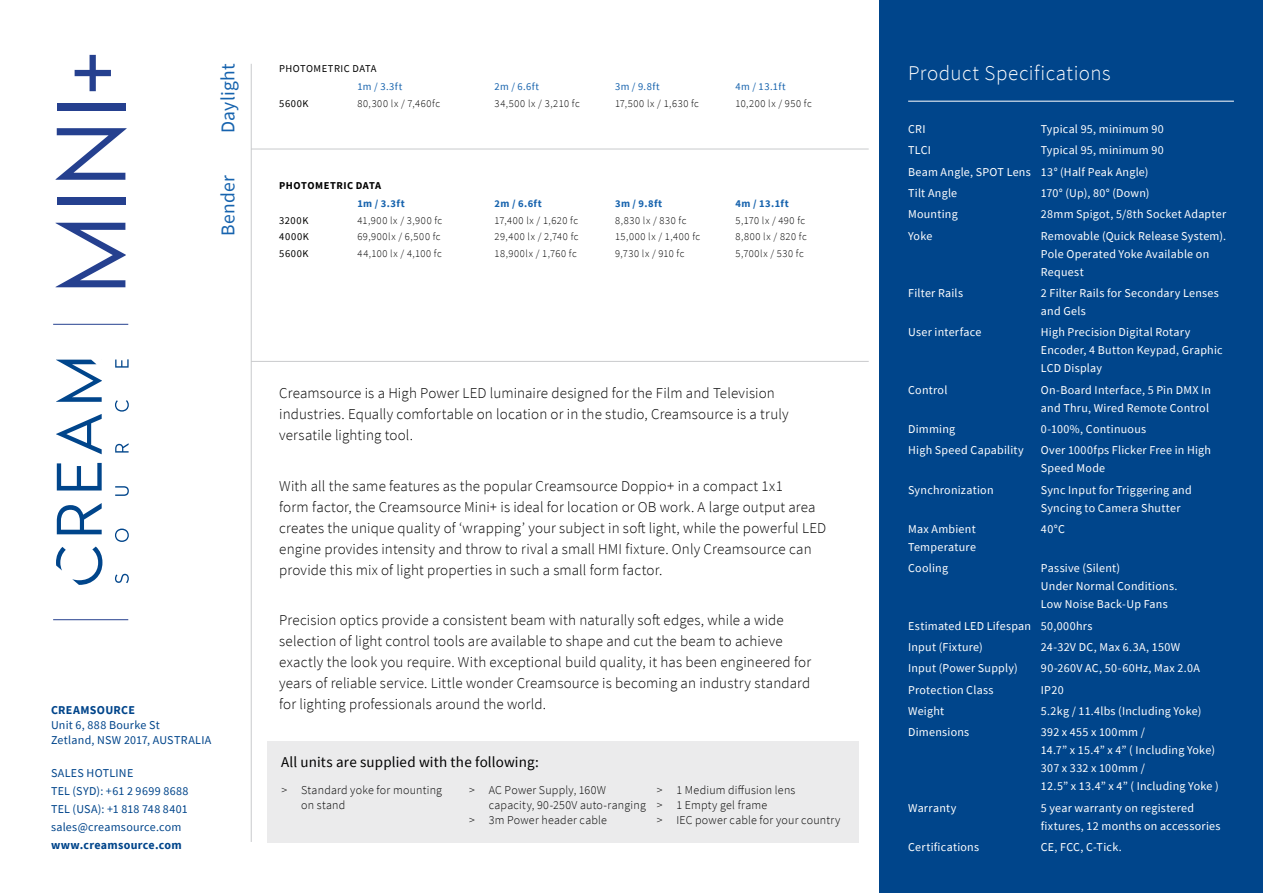
<style>
.page{position:relative;width:1263px;height:893px;background:#fff}
.page>*{position:absolute;margin:0;border:0;box-sizing:border-box;transform-origin:0 0}
.t1{font:300 93.45px "Radikal";color:#25408f}
.t2{font:300 21px "Source Sans Pro";letter-spacing:.02em;color:#fff}
.t3{font:19.5px "Source Sans Pro";letter-spacing:.015em;color:#1663ae}
.t4{font:300 15px/21px "Source Sans Pro";letter-spacing:.01em;color:#000}
.t5{font:15px "Source Sans Pro";letter-spacing:.01em;color:#000}
.t6{font:12px/18px "Source Sans Pro";letter-spacing:.02em;color:#fff}
.t7{font:300 12px/15px "Source Sans Pro";letter-spacing:.02em;color:#000}
.t8{font:12px/18px "Source Sans Pro";letter-spacing:.02em;color:#00458b}
.t9{font:700 12px "Source Sans Pro";letter-spacing:.025em;color:#00458b}
.t10{font:300 10.5px "Source Sans Pro";letter-spacing:.055em;color:#000}
.t11{font:10.5px "Source Sans Pro";letter-spacing:.055em;color:#000}
.t12{font:10.5px "Source Sans Pro";letter-spacing:.04em;color:#1864ae}
.t13{font:700 10.5px "Source Sans Pro";letter-spacing:.04em;color:#1864ae}
.t14{font:700 10.5px "Source Sans Pro";letter-spacing:.045em;color:#000}
</style>
<div class="page">
<div style="left:879px;top:0;width:384px;height:893px;background:#00458b"></div>
<hr style="left:251px;top:149px;width:618px;height:1px;background:#c9cacc">
<hr style="left:251px;top:361px;width:618px;height:1px;background:#c9cacc">
<hr style="left:251px;top:64px;width:1px;height:778px;background:#c9cacc">
<div style="left:267px;top:741px;width:591px;height:101px;background:#ebebec"></div>
<hr style="left:908px;top:101px;width:326px;height:1px;background:#fff">
<svg style="left:72px;top:547px;width:30px;height:38px"></svg>
<svg style="left:56px;top:547px;width:10px;height:24px"></svg>
<svg style="left:57px;top:503px;width:45px;height:31px"></svg>
<svg style="left:57px;top:463px;width:45px;height:27px"></svg>
<svg style="left:56px;top:414px;width:46px;height:40px"></svg>
<svg style="left:56px;top:360px;width:46px;height:42px"></svg>
<svg style="left:115px;top:574px;width:14px;height:9px"></svg>
<svg style="left:115px;top:529px;width:14px;height:13px"></svg>
<svg style="left:115px;top:486px;width:14px;height:10px"></svg>
<svg style="left:115px;top:443px;width:14px;height:10px"></svg>
<svg style="left:115px;top:400px;width:14px;height:12px"></svg>
<svg style="left:115px;top:359px;width:14px;height:9px"></svg>
<hr style="left:53px;top:324px;width:75px;height:1px;background:#25408f">
<hr style="left:53px;top:619px;width:75px;height:1px;background:#25408f">
<h1 class="t1" style="left:26px;top:295px;width:246px;rotate:-90deg">MINI+</h1>
<h3 class="t3" style="left:216px;top:133px;width:71px;rotate:-90deg">Daylight</h3>
<h3 class="t3" style="left:216px;top:236px;width:62px;rotate:-90deg">Bender</h3>
<p class="t9" style="left:51px;top:702px;width:86px">CREAMSOURCE</p>
<p class="t8" style="left:51px;top:718px;width:162px;line-height:15px">Unit 6, 888 Bourke St<br>Zetland, NSW 2017, AUSTRALIA</p>
<p class="t8" style="left:51px;top:764px;width:139px">SALES HOTLINE<br>TEL (SYD): +61 2 9699 8688<br>TEL (USA): +1 818 748 8401 sales@creamsource.com</p>
<p class="t9" style="left:51px;top:837px;width:132px">www.creamsource.com</p>
<p class="t11" style="left:279px;top:61px;width:99px">PHOTOMETRIC DATA</p>
<p class="t12" style="left:357px;top:80px;width:46px">1m / 3.3ft</p>
<p class="t12" style="left:495px;top:80px;width:46px">2m / 6.6ft</p>
<p class="t12" style="left:615px;top:80px;width:46px">3m / 9.8ft</p>
<p class="t12" style="left:735px;top:80px;width:52px">4m / 13.1ft</p>
<p class="t11" style="left:279px;top:97px;width:31px">5600K</p>
<p class="t10" style="left:357px;top:97px;width:84px">80,300 lx / 7,460fc</p>
<p class="t10" style="left:495px;top:97px;width:87px">34,500 lx / 3,210 fc</p>
<p class="t10" style="left:615px;top:97px;width:85px">17,500 lx / 1,630 fc</p>
<p class="t10" style="left:735px;top:97px;width:78px">10,200 lx / 950 fc</p>
<p class="t14" style="left:279px;top:178px;width:103px">PHOTOMETRIC DATA</p>
<p class="t13" style="left:357px;top:197px;width:49px">1m / 3.3ft</p>
<p class="t13" style="left:495px;top:197px;width:49px">2m / 6.6ft</p>
<p class="t13" style="left:615px;top:197px;width:49px">3m / 9.8ft</p>
<p class="t13" style="left:735px;top:197px;width:55px">4m / 13.1ft</p>
<p class="t11" style="left:279px;top:214px;width:31px">3200K</p>
<p class="t10" style="left:357px;top:214px;width:86px">41,900 lx / 3,900 fc</p>
<p class="t10" style="left:495px;top:214px;width:85px">17,400 lx / 1,620 fc</p>
<p class="t10" style="left:615px;top:214px;width:73px">8,830 lx / 830 fc</p>
<p class="t10" style="left:735px;top:214px;width:71px">5,170 lx / 490 fc</p>
<p class="t11" style="left:279px;top:230px;width:31px">4000K</p>
<p class="t10" style="left:357px;top:230px;width:85px">69,900lx / 6,500 fc</p>
<p class="t10" style="left:495px;top:230px;width:85px">29,400 lx / 2,740 fc</p>
<p class="t10" style="left:615px;top:230px;width:87px">15,000 lx / 1,400 fc</p>
<p class="t10" style="left:735px;top:230px;width:73px">8,800 lx / 820 fc</p>
<p class="t11" style="left:279px;top:246px;width:31px">5600K</p>
<p class="t10" style="left:357px;top:247px;width:86px">44,100 lx / 4,100 fc</p>
<p class="t10" style="left:495px;top:247px;width:84px">18,900lx / 1,760 fc</p>
<p class="t10" style="left:615px;top:247px;width:71px">9,730 lx / 910 fc</p>
<p class="t10" style="left:735px;top:247px;width:70px">5,700lx / 530 fc</p>
<p class="t4" style="left:279px;top:383px;width:511px">Creamsource is a High Power LED luminaire designed for the Film and Television industries. Equally comfortable on location or in the studio, Creamsource is a truly versatile lighting tool.</p>
<p class="t4" style="left:279px;top:475px;width:548px">With all the same features as the popular Creamsource Doppio+ in a compact 1x1<br>form factor, the Creamsource Mini+ is ideal for location or OB work. A large output area creates the unique quality of ‘wrapping’ your subject in soft light, while the powerful LED engine provides intensity and throw to rival a small HMI fixture. Only Creamsource can provide this mix of light properties in such a small form factor.</p>
<p class="t4" style="left:279px;top:610px;width:533px">Precision optics provide a consistent beam with naturally soft edges, while a wide selection of light control tools are available to shape and cut the beam to achieve exactly the look you require. With exceptional build quality, it has been engineered for years of reliable service. Little wonder Creamsource is becoming an industry standard for lighting professionals around the world.</p>
<p class="t5" style="left:281px;top:753px;width:259px">All units are supplied with the following:</p>
<p class="t7" style="left:301px;top:783px;width:143px;text-indent:-20px">&gt; Standard yoke for mounting on stand</p>
<p class="t7" style="left:469px;top:783px;width:138px">&gt; AC Power Supply, 160W</p>
<p class="t7" style="left:489px;top:798px;width:159px">capacity, 90-250V auto-ranging</p>
<p class="t7" style="left:469px;top:813px;width:139px">&gt; 3m Power header cable</p>
<p class="t7" style="left:657px;top:783px;width:185px">&gt; 1 Medium diffusion lens<br>&gt; 1 Empty gel frame<br>&gt; IEC power cable for your country</p>
<h2 class="t2" style="left:908px;top:60px;width:204px">Product Specifications</h2>
<p class="t6" style="left:908px;top:120px;width:19px">CRI</p>
<p class="t6" style="left:1041px;top:120px;width:125px">Typical 95, minimum 90</p>
<p class="t6" style="left:908px;top:141px;width:24px">TLCI</p>
<p class="t6" style="left:908px;top:139px;width:257px;line-height:21.3px;text-indent:133px">Typical 95, minimum 90<br>Beam Angle, SPOT Lens 13° (Half Peak Angle)<br>Tilt Angle</p>
<p class="t6" style="left:1041px;top:184px;width:110px">170° (Up), 80° (Down)</p>
<p class="t6" style="left:908px;top:205px;width:51px">Mounting</p>
<p class="t6" style="left:1041px;top:205px;width:187px">28mm Spigot, 5/8th Socket Adapter</p>
<p class="t6" style="left:908px;top:226px;width:26px">Yoke</p>
<p class="t6" style="left:1041px;top:226px;width:187px">Removable (Quick Release System).<br>Pole Operated Yoke Available on<br>Request</p>
<p class="t6" style="left:908px;top:284px;width:56px">Filter Rails</p>
<p class="t6" style="left:1041px;top:284px;width:180px">2 Filter Rails for Secondary Lenses and Gels</p>
<p class="t6" style="left:908px;top:323px;width:75px">User interface</p>
<p class="t6" style="left:1041px;top:323px;width:183px">High Precision Digital Rotary<br>Encoder, 4 Button Keypad, Graphic<br>LCD Display</p>
<p class="t6" style="left:908px;top:380px;width:41px">Control</p>
<p class="t6" style="left:1041px;top:380px;width:172px">On-Board Interface, 5 Pin DMX In and Thru, Wired Remote Control</p>
<p class="t6" style="left:908px;top:420px;width:49px">Dimming</p>
<p class="t6" style="left:1041px;top:420px;width:107px">0-100%, Continuous</p>
<p class="t6" style="left:908px;top:441px;width:117px">High Speed Capability</p>
<p class="t6" style="left:1041px;top:441px;width:172px">Over 1000fps Flicker Free in High<br>Speed Mode</p>
<p class="t6" style="left:908px;top:480px;width:87px">Synchronization</p>
<p class="t6" style="left:1041px;top:480px;width:152px">Sync Input for Triggering and<br>Syncing to Camera Shutter</p>
<p class="t6" style="left:908px;top:520px;width:69px">Max Ambient<br>Temperature</p>
<p class="t6" style="left:1041px;top:520px;width:26px">40°C</p>
<p class="t6" style="left:908px;top:559px;width:41px">Cooling</p>
<p class="t6" style="left:1041px;top:559px;width:138px">Passive (Silent)<br>Under Normal Conditions.<br>Low Noise Back-Up Fans</p>
<p class="t6" style="left:908px;top:615px;width:186px;line-height:21.3px">Estimated LED Lifespan 50,000hrs<br>Input (Fixture)</p>
<p class="t6" style="left:1041px;top:638px;width:141px">24-32V DC, Max 6.3A, 150W</p>
<p class="t6" style="left:908px;top:659px;width:111px">Input (Power Supply)</p>
<p class="t6" style="left:1041px;top:659px;width:161px">90-260V AC, 50-60Hz, Max 2.0A</p>
<p class="t6" style="left:908px;top:680px;width:87px">Protection Class</p>
<p class="t6" style="left:1041px;top:680px;width:24px">IP20</p>
<p class="t6" style="left:908px;top:702px;width:38px">Weight</p>
<p class="t6" style="left:1041px;top:702px;width:162px">5.2kg / 11.4lbs (Including Yoke)</p>
<p class="t6" style="left:908px;top:723px;width:63px">Dimensions</p>
<p class="t6" style="left:1041px;top:723px;width:179px">392 x 455 x 100mm /<br>14.7” x 15.4” x 4” ( Including Yoke)<br>307 x 332 x 100mm /<br>12.5” x 13.4” x 4” ( Including Yoke )</p>
<p class="t6" style="left:908px;top:798px;width:50px">Warranty</p>
<p class="t6" style="left:1041px;top:798px;width:181px">5 year warranty on registered fixtures, 12 months on accessories</p>
<p class="t6" style="left:908px;top:838px;width:73px">Certifications</p>
<p class="t6" style="left:1041px;top:838px;width:82px">CE, FCC, C-Tick.</p>
</div>
